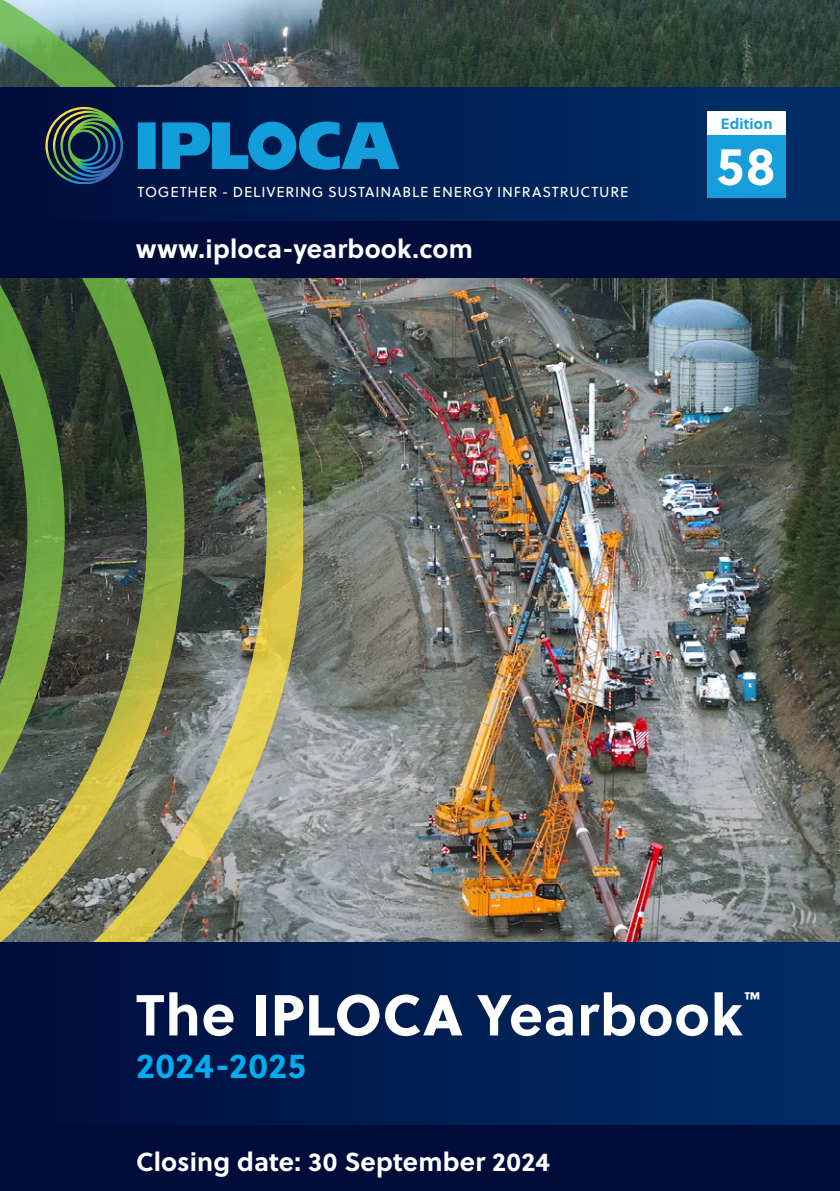
<style>
.page{position:relative;width:840px;height:1191px;background:#fff}
.page>*{position:absolute;margin:0;border:0;box-sizing:border-box;transform-origin:0 0}
.t1{font:700 57.6px "Soleil";letter-spacing:.01em;color:#fff}
.Blokje{font:700 53.4px "Soleil";color:#fff}
.t2{font:700 34.8px "Soleil";letter-spacing:.02em;color:#00aeef}
.t3{font:700 26px "Soleil";letter-spacing:.005em;color:#fff}
.t4{font:16.8px "Soleil Xb";color:#fff}
.Blokje-2{font:700 15px "Soleil";letter-spacing:.01em;color:#159eda}
.t5{font:14.4px "Soleil";letter-spacing:.06em;color:#fff}
.s1{font-family:"Soleil Xb";font-weight:400}
</style>
<div class="page">
<img style="left:303px;top:0;width:536px;height:943px">
<img style="left:0;top:0;width:303px;height:943px">
<div style="left:0;top:943px;width:839px;height:248px;background:linear-gradient(to right,#000c3c,#002e66)"></div>
<div style="left:0;top:88px;width:839px;height:133px;background:linear-gradient(to right,#000d3d,#00306a)"></div>
<div style="left:0;top:1125px;width:839px;height:66px;background:#000c3a"></div>
<div style="left:0;top:221px;width:839px;height:57px;background:#000c3a"></div>
<img style="left:45px;top:107px;width:78px;height:77px">
<svg style="left:138px;top:122px;width:261px;height:48px;background:#0b6da5"></svg>
<div style="left:706px;top:111px;width:79px;height:87px;background:#159eda"></div>
<div style="left:706px;top:111px;width:79px;height:24px;background:#fff"></div>
<p class="t5" style="left:137px;top:182px;width:492px">TOGETHER - DELIVERING SUSTAINABLE ENERGY INFRASTRUCTURE</p>
<p class="t3" style="left:136px;top:229px;width:338px">www.iploca-yearbook.com</p>
<p class="Blokje-2" style="left:720px;top:112px;width:53px">Edition</p>
<p class="Blokje" style="left:716px;top:125px;width:61px">58</p>
<p class="t1" style="left:136px;top:970px;width:607px">The <span class="s1">IPLOCA</span> Yearbook</p>
<p class="t4" style="left:743px;top:985px;width:18px">™</p>
<p class="t2" style="left:136px;top:1039px;width:171px">2024-2025</p>
<p class="t3" style="left:136px;top:1141px;width:415px">Closing date: 30 September 2024</p>
</div>
